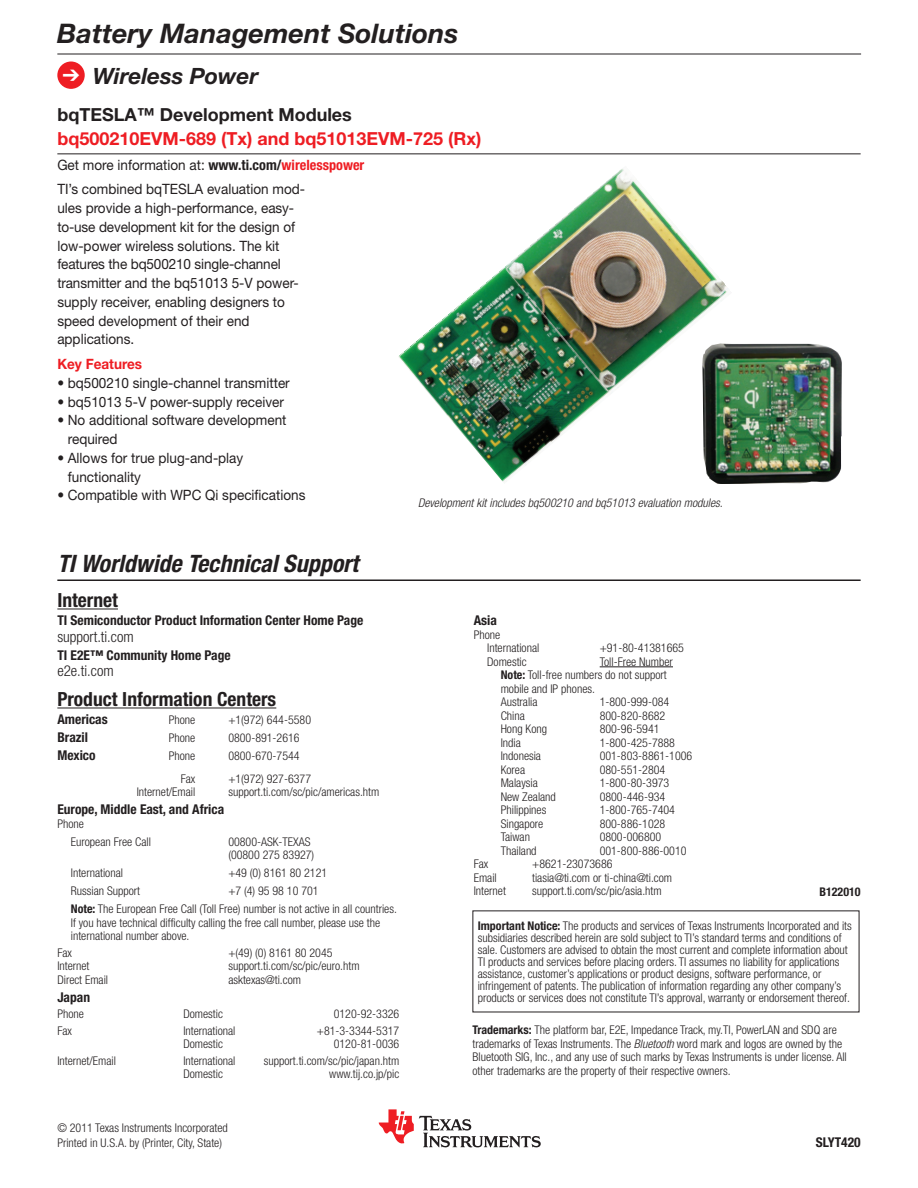
<style>
.page{position:relative;width:918px;height:1188px;background:#fff}
.page>*{position:absolute;margin:0;border:0;box-sizing:border-box;transform-origin:0 0}
.t1{font:italic 700 27px "Helvetica Neue LT Std";color:#231f20}
.t2{font:italic 700 condensed 24px "Helvetica Neue LT Std";color:#231f20}
.t3{font:italic 700 22.5px "Helvetica Neue LT Std";color:#231f20}
.t4{font:700 condensed 19.5px "Helvetica Neue LT Std";color:#231f20}
.t5{font:700 18px "Helvetica Neue LT Std";color:#ee1d23}
.t6{font:700 18px "Helvetica Neue LT Std";color:#231f20}
.t7{font:300 condensed 15px "Helvetica Neue LT Std";color:#231f20}
.t8{font:14.25px/18.8px "Helvetica Neue LT Std";color:#231f20;scale:.95 1}
.t9{font:700 14.25px "Helvetica Neue LT Std";color:#ee1d23;scale:.95 1}
.t10{font:700 condensed 13.5px "Helvetica Neue LT Std";color:#231f20}
.t11{font:300 condensed 12px/13.5px "Helvetica Neue LT Std";color:#231f20}
.t12{font:italic 300 condensed 12px "Helvetica Neue LT Std";color:#231f20}
.t13{font:700 condensed 12px "Helvetica Neue LT Std";color:#231f20}
.s1{font-weight:700;font-stretch:condensed}
.s2{font-weight:700;font-stretch:condensed;color:#ee1d23}
.s3{font-weight:700}
.s4{font-style:italic}
</style>
<div class="page">
<hr style="left:57px;top:54px;width:804px;height:1px;background:#231f20">
<div style="left:57px;top:62px;width:28px;height:27px;background:#ee1d23;border-radius:50%"></div>
<svg style="left:379px;top:1109px;width:162px;height:38px"></svg>
<hr style="left:57px;top:579px;width:804px;height:2px;background:#231f20">
<hr style="left:57px;top:608px;width:61px;height:1px;background:#231f20">
<hr style="left:57px;top:707px;width:219px;height:1px;background:#231f20">
<hr style="left:600px;top:667px;width:73px;height:1px;background:#231f20">
<hr style="left:57px;top:153px;width:804px;height:1px;background:#231f20">
<img style="left:732px;top:343px;width:110px;height:141px">
<img style="left:398px;top:169px;width:334px;height:315px">
<h1 class="t1" style="left:57px;top:17px;width:403px">Battery Management Solutions</h1>
<h3 class="t3" style="left:93px;top:62px;width:167px">Wireless Power</h3>
<h3 class="t6" style="left:57px;top:103px;width:296px">bqTESLA™ Development Modules</h3>
<h3 class="t5" style="left:57px;top:127px;width:426px">bq500210EVM-689 (Tx) and bq51013EVM-725 (Rx)</h3>
<p class="t8" style="left:57px;top:153px;width:325px;line-height:24.3px">Get more information at: <span class="s1">www.ti.com/</span><span class="s2">wirelesspower<br></span>TI’s combined bqTESLA evaluation mod-</p>
<p class="t8" style="left:57px;top:198px;width:256px">ules provide a high-performance, easy&shy;to-use development kit for the design of low-power wireless solutions. The kit features the bq500210 single-channel transmitter and the bq51013 5-V power&shy;supply receiver, enabling designers to speed development of their end applications.</p>
<p class="t9" style="left:57px;top:355px;width:91px">Key Features</p>
<p class="t8" style="left:57px;top:373px;width:246px">• bq500210 single-channel transmitter</p>
<p class="t8" style="left:57px;top:392px;width:240px">• bq51013 5-V power-supply receiver</p>
<p class="t8" style="left:68px;top:411px;width:232px;text-indent:-10px">• No additional software development required</p>
<p class="t8" style="left:68px;top:448px;width:186px;text-indent:-10px">• Allows for true plug-and-play functionality</p>
<p class="t8" style="left:57px;top:486px;width:263px">• Compatible with WPC Qi specifications</p>
<p class="t12" style="left:418px;top:495px;width:306px">Development kit includes bq500210 and bq51013 evaluation modules.</p>
<h2 class="t2" style="left:57px;top:549px;width:303px">TI Worldwide Technical Support</h2>
<h3 class="t4" style="left:57px;top:588px;width:62px">Internet</h3>
<p class="t10" style="left:57px;top:612px;width:308px">TI Semiconductor Product Information Center Home Page</p>
<p class="t7" style="left:57px;top:628px;width:78px">support.ti.com</p>
<p class="t10" style="left:57px;top:647px;width:175px">TI E2E™ Community Home Page</p>
<p class="t7" style="left:57px;top:662px;width:58px">e2e.ti.com</p>
<h3 class="t4" style="left:57px;top:687px;width:220px">Product Information Centers</h3>
<p class="t10" style="left:57px;top:711px;width:52px">Americas</p>
<p class="t11" style="left:169px;top:713px;width:28px">Phone</p>
<p class="t11" style="left:228px;top:713px;width:84px">+1(972) 644-5580</p>
<p class="t10" style="left:57px;top:729px;width:32px">Brazil</p>
<p class="t11" style="left:169px;top:731px;width:28px">Phone</p>
<p class="t11" style="left:228px;top:731px;width:73px">0800-891-2616</p>
<p class="t10" style="left:57px;top:747px;width:40px">Mexico</p>
<p class="t11" style="left:169px;top:749px;width:28px">Phone</p>
<p class="t11" style="left:228px;top:749px;width:73px">0800-670-7544</p>
<p class="t11" style="left:181px;top:771px;width:16px">Fax</p>
<p class="t11" style="left:228px;top:771px;width:84px">+1(972) 927-6377</p>
<p class="t11" style="left:137px;top:785px;width:60px">Internet/Email</p>
<p class="t11" style="left:228px;top:785px;width:153px">support.ti.com/sc/pic/americas.htm</p>
<p class="t10" style="left:57px;top:801px;width:168px">Europe, Middle East, and Africa</p>
<p class="t11" style="left:71px;top:814px;width:82px;line-height:18px;text-indent:-14px">Phone<br>European Free Call</p>
<p class="t11" style="left:228px;top:834px;width:87px">00800-ASK-TEXAS (00800 275 83927)</p>
<p class="t11" style="left:71px;top:866px;width:54px">International</p>
<p class="t11" style="left:228px;top:866px;width:100px">+49 (0) 8161 80 2121</p>
<p class="t11" style="left:71px;top:884px;width:71px">Russian Support</p>
<p class="t11" style="left:71px;top:882px;width:328px;line-height:18px;text-indent:157px">+7 (4) 95 98 10 701<br><span class="s3">Note:</span> The European Free Call (Toll Free) number is not active in all countries.</p>
<p class="t11" style="left:71px;top:915px;width:311px">If you have technical difficulty calling the free call number, please use the international number above.</p>
<p class="t11" style="left:57px;top:945px;width:16px">Fax</p>
<p class="t11" style="left:228px;top:945px;width:106px">+(49) (0) 8161 80 2045</p>
<p class="t11" style="left:57px;top:959px;width:34px">Internet</p>
<p class="t11" style="left:228px;top:959px;width:133px">support.ti.com/sc/pic/euro.htm</p>
<p class="t11" style="left:57px;top:972px;width:52px">Direct Email</p>
<p class="t11" style="left:228px;top:972px;width:74px">asktexas@ti.com</p>
<p class="t10" style="left:57px;top:989px;width:34px">Japan</p>
<p class="t11" style="left:57px;top:1007px;width:28px">Phone</p>
<p class="t11" style="left:183px;top:1007px;width:41px">Domestic</p>
<p class="t11" style="left:334px;top:1007px;width:67px">0120-92-3326</p>
<p class="t11" style="left:57px;top:1023px;width:16px">Fax</p>
<p class="t11" style="left:183px;top:1023px;width:54px">International</p>
<p class="t11" style="left:317px;top:1023px;width:84px">+81-3-3344-5317</p>
<p class="t11" style="left:183px;top:1037px;width:41px">Domestic</p>
<p class="t11" style="left:334px;top:1037px;width:67px">0120-81-0036</p>
<p class="t11" style="left:57px;top:1053px;width:60px">Internet/Email</p>
<p class="t11" style="left:183px;top:1053px;width:54px">International</p>
<p class="t11" style="left:264px;top:1053px;width:137px">support.ti.com/sc/pic/japan.htm</p>
<p class="t11" style="left:183px;top:1067px;width:41px">Domestic</p>
<p class="t11" style="left:329px;top:1067px;width:72px">www.tij.co.jp/pic</p>
<p class="t11" style="left:57px;top:1120px;width:172px;line-height:15px">© 2011 Texas Instruments Incorporated<br>Printed in U.S.A. by (Printer, City, State)</p>
<p class="t10" style="left:474px;top:612px;width:25px">Asia</p>
<p class="t11" style="left:487px;top:628px;width:54px;text-indent:-14px">Phone<br>International</p>
<p class="t11" style="left:600px;top:641px;width:86px">+91-80-41381665</p>
<p class="t11" style="left:487px;top:655px;width:41px">Domestic</p>
<p class="t11" style="left:501px;top:655px;width:174px;text-indent:99px">Toll-Free Number<br><span class="s3">Note:</span> Toll-free numbers do not support mobile and IP phones.<br>Australia</p>
<p class="t11" style="left:600px;top:695px;width:71px">1-800-999-084</p>
<p class="t11" style="left:501px;top:709px;width:26px">China</p>
<p class="t11" style="left:600px;top:709px;width:67px">800-820-8682</p>
<p class="t11" style="left:501px;top:722px;width:48px">Hong Kong</p>
<p class="t11" style="left:600px;top:722px;width:61px">800-96-5941</p>
<p class="t11" style="left:501px;top:736px;width:22px">India</p>
<p class="t11" style="left:600px;top:736px;width:77px">1-800-425-7888</p>
<p class="t11" style="left:501px;top:749px;width:42px">Indonesia</p>
<p class="t11" style="left:600px;top:749px;width:94px">001-803-8861-1006</p>
<p class="t11" style="left:501px;top:763px;width:26px">Korea</p>
<p class="t11" style="left:600px;top:763px;width:67px">080-551-2804</p>
<p class="t11" style="left:501px;top:776px;width:39px">Malaysia</p>
<p class="t11" style="left:600px;top:776px;width:71px">1-800-80-3973</p>
<p class="t11" style="left:501px;top:790px;width:57px">New Zealand</p>
<p class="t11" style="left:600px;top:790px;width:67px">0800-446-934</p>
<p class="t11" style="left:501px;top:803px;width:47px">Philippines</p>
<p class="t11" style="left:600px;top:803px;width:77px">1-800-765-7404</p>
<p class="t11" style="left:501px;top:817px;width:44px">Singapore</p>
<p class="t11" style="left:600px;top:817px;width:67px">800-886-1028</p>
<p class="t11" style="left:501px;top:830px;width:31px">Taiwan</p>
<p class="t11" style="left:600px;top:830px;width:63px">0800-006800</p>
<p class="t11" style="left:501px;top:844px;width:37px">Thailand</p>
<p class="t11" style="left:600px;top:844px;width:88px">001-800-886-0010</p>
<p class="t11" style="left:474px;top:857px;width:16px">Fax</p>
<p class="t11" style="left:532px;top:857px;width:82px">+8621-23073686</p>
<p class="t11" style="left:474px;top:871px;width:25px">Email</p>
<p class="t11" style="left:532px;top:871px;width:141px">tiasia@ti.com or ti-china@ti.com</p>
<p class="t11" style="left:474px;top:884px;width:34px">Internet</p>
<p class="t11" style="left:532px;top:884px;width:131px">support.ti.com/sc/pic/asia.htm</p>
<p class="t13" style="left:819px;top:885px;width:43px">B122010</p>
<p class="t11" style="left:478px;top:919px;width:376px;line-height:12px"><span class="s3">Important Notice:</span> The products and services of Texas Instruments Incorporated and its subsidiaries described herein are sold subject to TI’s standard terms and conditions of sale. Customers are advised to obtain the most current and complete information about TI products and services before placing orders. TI assumes no liability for applications assistance, customer’s applications or product designs, software performance, or infringement of patents. The publication of information regarding any other company’s products or services does not constitute TI’s approval, warranty or endorsement thereof.</p>
<p class="t11" style="left:472px;top:1023px;width:376px"><span class="s3">Trademarks:</span> The platform bar, E2E, Impedance Track, my.TI, PowerLAN and SDQ are trademarks of Texas Instruments. The <span class="s4">Bluetooth</span> word mark and logos are owned by the Bluetooth SIG, Inc., and any use of such marks by Texas Instruments is under license. All other trademarks are the property of their respective owners.</p>
<p class="t10" style="left:816px;top:1134px;width:46px">SLYT420</p>
</div>
